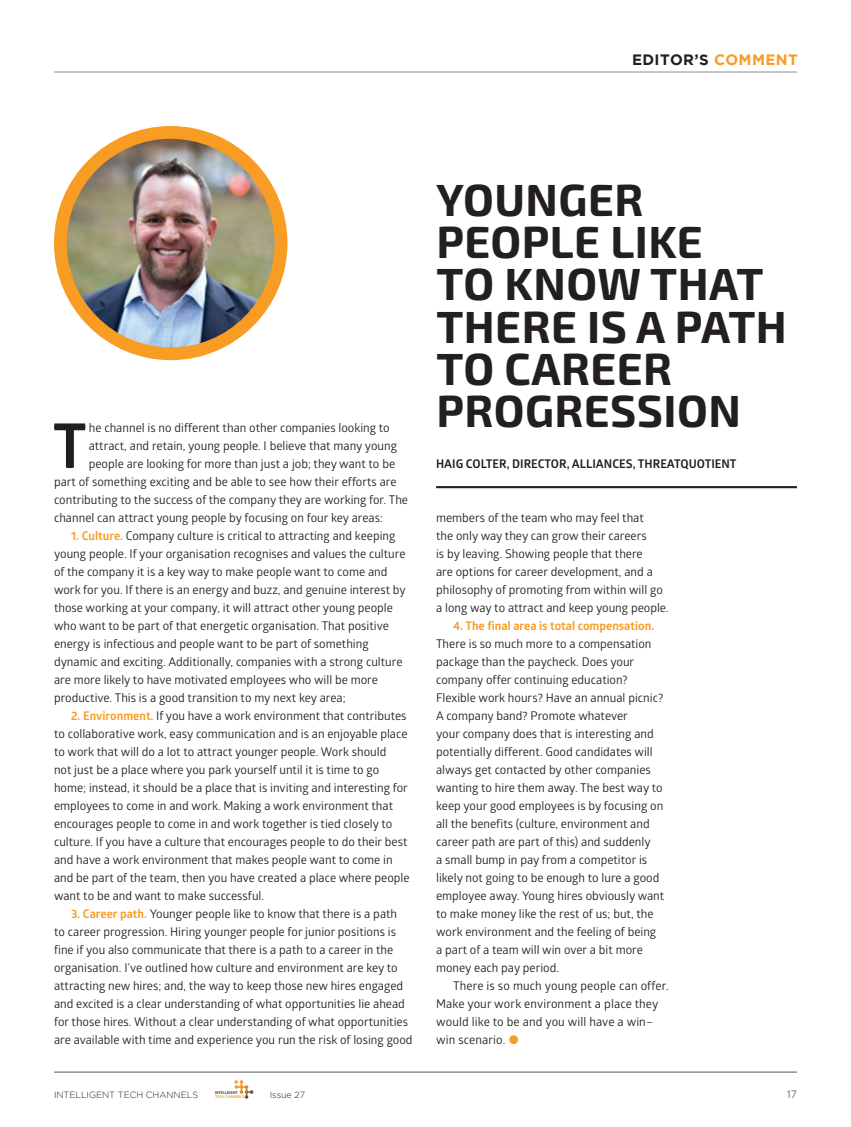
<style>
.page{position:relative;width:851px;height:1127px;background:#fff}
.page>*{position:absolute;margin:0;border:0;box-sizing:border-box;transform-origin:0 0}
.Body-2018{font:700 61.95px "Glober";color:#231f20}
.Heading-Ed_s_Comment{font:700 45px/42px "Exo 2.0";letter-spacing:.01em;color:#231f20}
.t1{font:700 15px "Gotham";letter-spacing:.025em;color:#231f20}
.Body-indent-2018{font:12px/18px "Glober";color:#231f20}
.Body-2018-2{font:12px "Glober";color:#231f20}
.Subheading-2018{font:700 12px "Glober";color:#231f20}
.t2{font:300 10.5px "Gotham";color:#231f20}
.t3{font:300 9px "Gotham";color:#231f20}
.t4{font:600 3.9px "Exo";letter-spacing:-.02em;color:#f99d25}
.t5{font:600 3.9px "Exo";letter-spacing:-.02em;color:#333}
.s1{color:#f89c24}
.s2{font-weight:700;color:#f89c24}
</style>
<div class="page">
<hr style="left:54px;top:1072px;width:742px;height:1px;background:#57585a">
<svg style="left:234px;top:1080px;width:19px;height:19px"></svg>
<hr style="left:54px;top:71px;width:742px;height:2px;background:#939598">
<hr style="left:436px;top:486px;width:360px;height:2px;background:#231f20">
<img style="left:60px;top:137px;width:221px;height:212px">
<div style="left:54px;top:126px;width:233px;height:234px;border:13px solid #f89c24;border-radius:50%"></div>
<p class="t1" style="left:632px;top:51px;width:167px">EDITOR’S <span class="s1">COMMENT</span></p>
<p class="Body-2018-2" style="left:89px;top:419px;width:302px">he channel is no different than other companies looking to</p>
<p class="Body-2018-2" style="left:89px;top:437px;width:310px">attract, and retain, young people. I believe that many young</p>
<p class="Body-2018-2" style="left:89px;top:455px;width:308px">people are looking for more than just a job; they want to be</p>
<p class="Body-2018-2" style="left:54px;top:473px;width:344px">part of something exciting and be able to see how their efforts are</p>
<p class="Body-2018-2" style="left:54px;top:491px;width:355px">contributing to the success of the company they are working for. The</p>
<p class="Body-2018-2" style="left:54px;top:509px;width:330px">channel can attract young people by focusing on four key areas:</p>
<p class="Body-indent-2018" style="left:54px;top:526px;width:353px;text-indent:17px"><span class="s2">1. Culture.</span> Company culture is critical to attracting and keeping young people. If your organisation recognises and values the culture of the company it is a key way to make people want to come and work for you. If there is an energy and buzz, and genuine interest by those working at your company, it will attract other young people who want to be part of that energetic organisation. That positive energy is infectious and people want to be part of something dynamic and exciting. Additionally, companies with a strong culture are more likely to have motivated employees who will be more productive. This is a good transition to my next key area;</p>
<p class="Body-indent-2018" style="left:54px;top:706px;width:357px;text-indent:17px"><span class="s2">2. Environment.</span> If you have a work environment that contributes to collaborative work, easy communication and is an enjoyable place to work that will do a lot to attract younger people. Work should<br>not just be a place where you park yourself until it is time to go home; instead, it should be a place that is inviting and interesting for employees to come in and work. Making a work environment that encourages people to come in and work together is tied closely to culture. If you have a culture that encourages people to do their best and have a work environment that makes people want to come in and be part of the team, then you have created a place where people want to be and want to make successful.</p>
<p class="Body-indent-2018" style="left:54px;top:904px;width:360px;text-indent:17px"><span class="s2">3. Career path.</span> Younger people like to know that there is a path<br>to career progression. Hiring younger people for junior positions is fine if you also communicate that there is a path to a career in the organisation. I’ve outlined how culture and environment are key to attracting new hires; and, the way to keep those new hires engaged and excited is a clear understanding of what opportunities lie ahead for those hires. Without a clear understanding of what opportunities are available with time and experience you run the risk of losing good</p>
<p class="Body-2018" style="left:53px;top:403px;width:36px">T</p>
<p class="Heading-Ed_s_Comment" style="left:436px;top:181px;width:352px">YOUNGER<br>PEOPLE LIKE<br>TO KNOW THAT<br>THERE IS A PATH<br>TO CAREER<br>PROGRESSION</p>
<p class="Subheading-2018" style="left:436px;top:455px;width:302px">HAIG COLTER, DIRECTOR, ALLIANCES, THREATQUOTIENT</p>
<p class="Body-indent-2018" style="left:436px;top:508px;width:234px">members of the team who may feel that<br>the only way they can grow their careers<br>is by leaving. Showing people that there<br>are options for career development, and a philosophy of promoting from within will go a long way to attract and keep young people.</p>
<p class="Body-indent-2018" style="left:436px;top:616px;width:230px;text-indent:17px"><span class="s2">4. The final area is total compensation.<br></span>There is so much more to a compensation package than the paycheck. Does your company offer continuing education?<br>Flexible work hours? Have an annual picnic?<br>A company band? Promote whatever<br>your company does that is interesting and potentially different. Good candidates will always get contacted by other companies wanting to hire them away. The best way to keep your good employees is by focusing on all the benefits (culture, environment and career path are part of this) and suddenly<br>a small bump in pay from a competitor is likely not going to be enough to lure a good employee away. Young hires obviously want to make money like the rest of us; but, the work environment and the feeling of being a part of a team will win over a bit more money each pay period.</p>
<p class="Body-indent-2018" style="left:436px;top:976px;width:234px;text-indent:17px">There is so much young people can offer.<br>Make your work environment a place they would like to be and you will have a win– win scenario.</p>
<p class="t3" style="left:54px;top:1090px;width:145px">INTELLIGENT TECH CHANNELS</p>
<p class="t2" style="left:787px;top:1089px;width:11px">17</p>
<p class="t5" style="left:215px;top:1089px;width:24px">INTELLIGENT</p>
<p class="t4" style="left:215px;top:1094px;width:31px">TECH CHANNELS</p>
<p class="t3" style="left:270px;top:1090px;width:37px">Issue 27</p>
</div>
